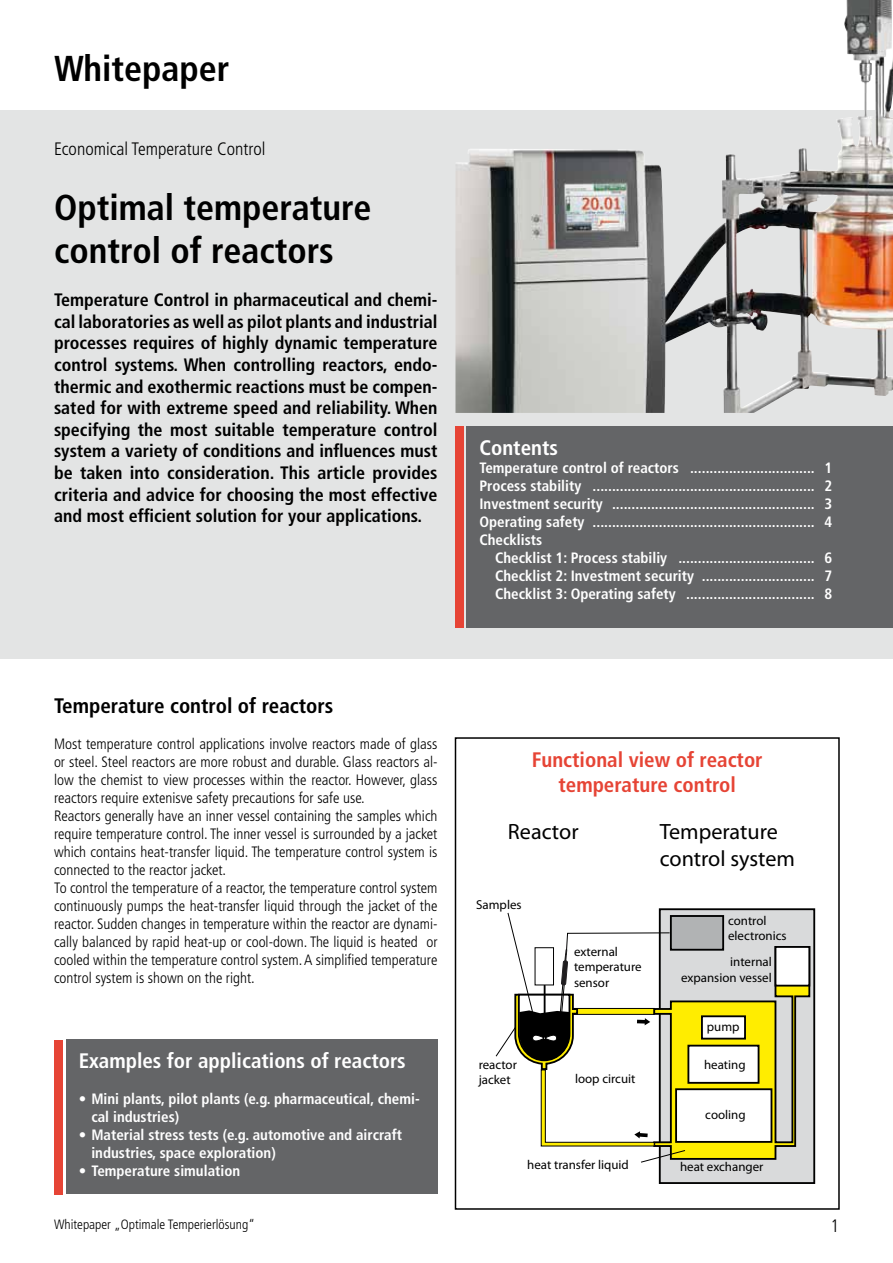
<style>
.page{position:relative;width:893px;height:1263px;background:#fff}
.page>*{position:absolute;margin:0;border:0;box-sizing:border-box;transform-origin:0 0}
.t1{font:700 condensed 36px/43.2px "Frutiger LT Std";color:#000}
.t2{font:22.2px/26.5px "Myriad Pro";color:#000}
.t3{font:700 condensed 21px "Frutiger LT Std";color:#fff}
.t4{font:700 condensed 21px/25.2px "Frutiger LT Std";color:#e64435;text-align:center}
.t5{font:700 condensed 21px "Frutiger LT Std";color:#000}
.t6{font:700 condensed 18px/21.6px "Frutiger LT Std";color:#000;text-align:justify}
.t7{font:300 condensed 18px "Frutiger LT Std";color:#000}
.t8{font:300 condensed 15px/18px "Frutiger LT Std";color:#000}
.t9{font:700 condensed 15px/18px "Frutiger LT Std";color:#fff;text-align:justify}
.t10{font:300 condensed 13.5px "Frutiger LT Std";color:#000}
.t11{font:12.9px/15.5px "Myriad Pro";color:#000}
</style>
<div class="page">
<div style="left:0;top:111px;width:893px;height:548px;background:#e3e4e4"></div>
<img style="left:455px;top:0;width:438px;height:413px">
<div style="left:467px;top:426px;width:426px;height:202px;background:#646567"></div>
<div style="left:66px;top:1040px;width:371px;height:154px;background:#646567"></div>
<div style="left:54px;top:1041px;width:9px;height:154px;background:#e64435"></div>
<div style="left:455px;top:737px;width:385px;height:473px;border:2px solid #000"></div>
<div style="left:455px;top:426px;width:9px;height:202px;background:#e64435"></div>
<div style="left:660px;top:909px;width:154px;height:274px;background:#d9dadb"></div>
<div style="left:659px;top:908px;width:156px;height:276px;border:2px solid #000"></div>
<svg style="left:495px;top:912px;width:316px;height:251px"></svg>
<h1 class="t1" style="left:54px;top:47px;width:177px">Whitepaper</h1>
<p class="t7" style="left:54px;top:138px;width:213px">Economical Temperature Control</p>
<h1 class="t1" style="left:54px;top:186px;width:319px">Optimal temperature control of reactors</h1>
<p class="t6" style="left:54px;top:289px;width:385px">Temperature Control in pharmaceutical and chemi&shy;cal laboratories as well as pilot plants and industrial processes requires of highly dynamic temperature control systems. When controlling reactors, endo&shy;thermic and exothermic reactions must be compen&shy;sated for with extreme speed and reliability. When specifying the most suitable temperature control system a variety of conditions and influences must be taken into consideration. This article provides criteria and advice for choosing the most effective and most efficient solution for your applications.</p>
<h3 class="t5" style="left:54px;top:693px;width:281px">Temperature control of reactors</h3>
<p class="t8" style="left:54px;top:735px;width:385px">Most temperature control applications involve reactors made of glass or steel. Steel reactors are more robust and durable. Glass reactors al&shy;low the chemist to view processes within the reactor. However, glass reactors require extenisve safety precautions for safe use.<br>Reactors generally have an inner vessel containing the samples which require temperature control. The inner vessel is surrounded by a jacket which contains heat-transfer liquid. The temperature control system is connected to the reactor jacket.<br>To control the temperature of a reactor, the temperature control system continuously pumps the heat-transfer liquid through the jacket of the reactor. Sudden changes in temperature within the reactor are dynami&shy;cally balanced by rapid heat-up or cool-down. The liquid is heated or cooled within the temperature control system. A simplified temperature control system is shown on the right.</p>
<h3 class="t3" style="left:79px;top:1048px;width:329px">Examples for applications of reactors</h3>
<p class="t9" style="left:91px;top:1090px;width:330px;text-indent:-13px">• Mini plants, pilot plants (e.g. pharmaceutical, chemi&shy;cal industries)</p>
<p class="t9" style="left:91px;top:1126px;width:312px;text-indent:-13px">• Material stress tests (e.g. automotive and aircraft industries, space exploration)</p>
<p class="t9" style="left:79px;top:1162px;width:163px">• Temperature simulation</p>
<h3 class="t3" style="left:479px;top:435px;width:80px">Contents</h3>
<p class="t9" style="left:479px;top:459px;width:354px">Temperature control of reactors ................................ 1<br>Process stability ......................................................... 2<br>Investment security .................................................... 3<br>Operating safety ......................................................... 4<br>Checklists</p>
<p class="t9" style="left:495px;top:549px;width:339px">Checklist 1: Process stabiliy ................................... 6<br>Checklist 2: Investment security ............................. 7<br>Checklist 3: Operating safety ................................. 8</p>
<h3 class="t4" style="left:532px;top:747px;width:232px">Functional view of reactor temperature control</h3>
<h2 class="t2" style="left:660px;top:818px;width:137px">Temperature control system</h2>
<h2 class="t2" style="left:508px;top:818px;width:72px">Reactor</h2>
<p class="t11" style="left:476px;top:897px;width:47px">Samples</p>
<p class="t11" style="left:479px;top:1056px;width:40px">reactor jacket</p>
<p class="t11" style="left:574px;top:944px;width:69px">external temperature sensor</p>
<p class="t11" style="left:575px;top:1071px;width:62px">loop circuit</p>
<p class="t11" style="left:527px;top:1156px;width:103px">heat transfer liquid</p>
<p class="t11" style="left:728px;top:912px;width:60px">control electronics</p>
<p class="t11" style="left:681px;top:954px;width:92px;text-align:right">internal expansion vessel</p>
<p class="t11" style="left:707px;top:1018px;width:34px">pump</p>
<p class="t11" style="left:704px;top:1056px;width:43px">heating</p>
<p class="t11" style="left:705px;top:1107px;width:42px">cooling</p>
<p class="t11" style="left:680px;top:1159px;width:85px">heat exchanger</p>
<p class="t10" style="left:54px;top:1216px;width:202px">Whitepaper „Optimale Temperierlösung“</p>
<p class="t7" style="left:830px;top:1215px;width:10px">1</p>
</div>
